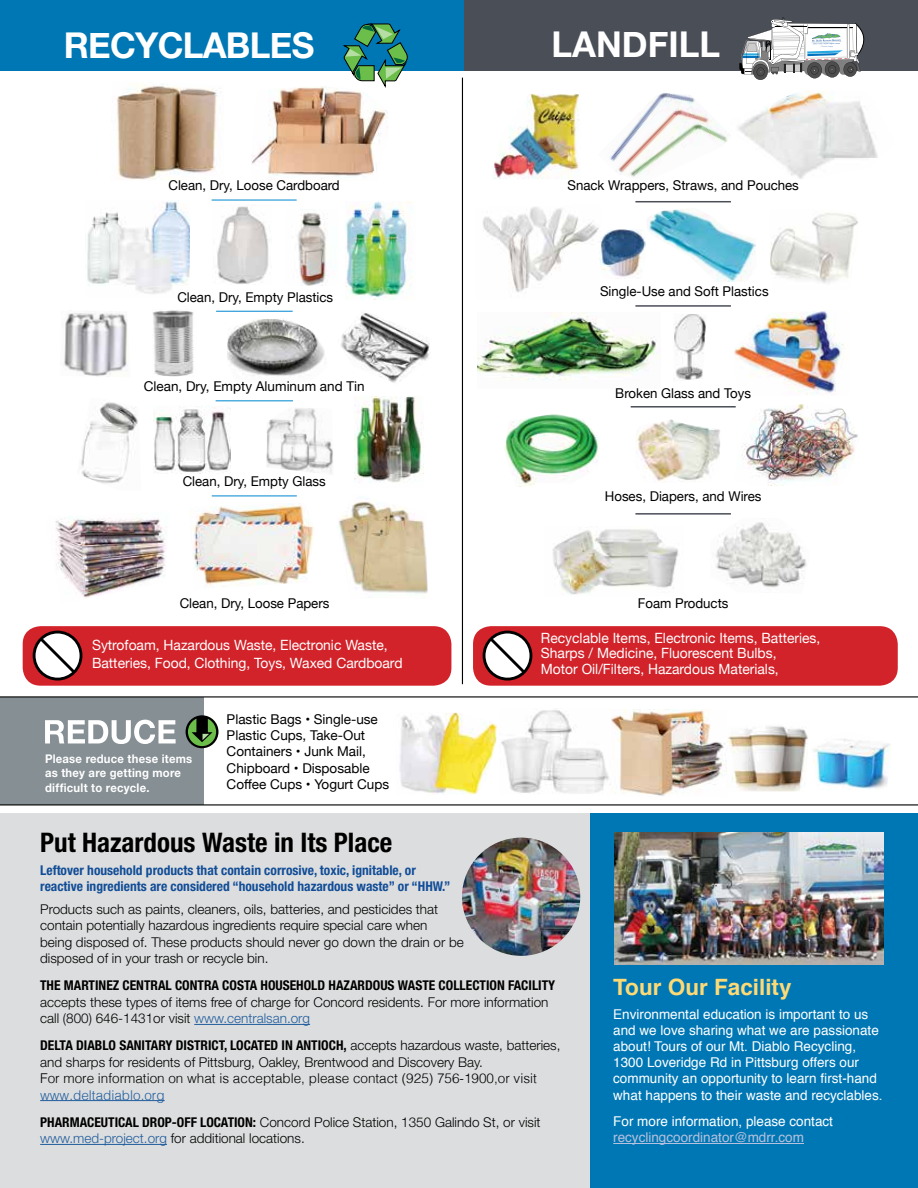
<style>
.page{position:relative;width:918px;height:1188px;background:#fff}
.page>*{position:absolute;margin:0;border:0;box-sizing:border-box;transform-origin:0 0}
.t1{font:700 35.55px "Helvetica Neue";letter-spacing:-.02em;color:#fff}
.t2{font:700 35.55px "Helvetica Neue";color:#fff}
.t3{font:700 condensed 27px "Helvetica Neue LT Std";color:#000}
.t4{font:700 22.5px "Helvetica";color:#fdda76}
.t5{font:14.1px/15.6px "Helvetica Neue";color:#fff}
.t6{font:300 13.5px/16.5px "Helvetica Neue LT Std";color:#000}
.t7{font:13.5px/16.2px "Helvetica Neue";color:#000}
.t8{font:13.5px/16.2px "Helvetica";color:#fff}
.t9{font:700 condensed 13.5px/16.5px "Helvetica Neue LT Std";color:#114d97}
.t10{font:300 13.5px "Helvetica";color:#000}
.t11{font:700 condensed 13.5px "Helvetica Neue LT Std";color:#000}
.t12{font:13.5px "Helvetica";color:#b7c1dd}
.t13{font:300 13.5px "Helvetica";color:#215e9e}
.t14{font:700 12px/14.4px "Helvetica Neue LT Std";letter-spacing:.02em;color:#fff;scale:.94 1}
.s1{color:#215e9e}
.s2{font-weight:700;font-stretch:condensed}
</style>
<div class="page">
<div style="left:0;top:813px;width:596px;height:375px;background:#dcddde"></div>
<div style="left:591px;top:813px;width:327px;height:375px;background:#0077b5"></div>
<hr style="left:194px;top:1024px;width:116px;height:1px;background:#215e9e">
<hr style="left:40px;top:1100px;width:125px;height:1px;background:#215e9e">
<hr style="left:40px;top:1144px;width:127px;height:1px;background:#215e9e">
<hr style="left:613px;top:1143px;width:191px;height:1px;background:#b7c1dd">
<img style="left:462px;top:838px;width:118px;height:118px;border-radius:59px">
<div style="left:463px;top:0;width:455px;height:70px;background:#4a4e57"></div>
<svg style="left:739px;top:17px;width:134px;height:63px"></svg>
<div style="left:0;top:0;width:463px;height:70px;background:#0077b5"></div>
<div style="left:23px;top:626px;width:428px;height:60px;background:#d2232a;border-radius:18px"></div>
<div style="left:473px;top:626px;width:425px;height:60px;background:#d2232a;border-radius:18px"></div>
<hr style="left:635px;top:305px;width:96px;height:2px;background:#4a4e57">
<img style="left:610px;top:93px;width:121px;height:84px">
<img style="left:738px;top:91px;width:140px;height:88px">
<img style="left:493px;top:94px;width:87px;height:85px">
<hr style="left:635px;top:201px;width:96px;height:1px;background:#4a4e57">
<img style="left:478px;top:312px;width:182px;height:68px">
<img style="left:734px;top:311px;width:109px;height:84px">
<img style="left:674px;top:314px;width:32px;height:66px">
<hr style="left:631px;top:406px;width:105px;height:2px;background:#4a4e57">
<img style="left:715px;top:522px;width:92px;height:66px">
<img style="left:552px;top:529px;width:127px;height:66px">
<img style="left:483px;top:207px;width:116px;height:86px">
<img style="left:598px;top:229px;width:47px;height:50px">
<img style="left:647px;top:209px;width:109px;height:73px">
<img style="left:770px;top:213px;width:88px;height:70px">
<img style="left:636px;top:419px;width:84px;height:63px">
<img style="left:504px;top:414px;width:95px;height:73px">
<img style="left:734px;top:404px;width:124px;height:82px">
<hr style="left:635px;top:513px;width:96px;height:2px;background:#4a4e57">
<img style="left:217px;top:206px;width:52px;height:78px">
<img style="left:345px;top:202px;width:68px;height:97px">
<img style="left:297px;top:213px;width:39px;height:73px">
<hr style="left:216px;top:311px;width:77px;height:1px;background:#41a6dd">
<img style="left:64px;top:313px;width:64px;height:64px">
<img style="left:152px;top:310px;width:42px;height:67px">
<img style="left:340px;top:313px;width:91px;height:70px">
<img style="left:227px;top:319px;width:98px;height:57px">
<hr style="left:216px;top:400px;width:77px;height:1px;background:#41a6dd">
<hr style="left:212px;top:199px;width:85px;height:2px;background:#41a6dd">
<img style="left:117px;top:83px;width:100px;height:97px">
<img style="left:252px;top:86px;width:136px;height:94px">
<img style="left:266px;top:408px;width:67px;height:65px">
<img style="left:354px;top:396px;width:69px;height:87px">
<img style="left:81px;top:402px;width:57px;height:82px">
<img style="left:154px;top:409px;width:76px;height:65px">
<hr style="left:212px;top:495px;width:85px;height:2px;background:#41a6dd">
<img style="left:55px;top:517px;width:112px;height:80px">
<img style="left:339px;top:496px;width:89px;height:98px">
<img style="left:192px;top:503px;width:122px;height:84px">
<hr style="left:462px;top:78px;width:1px;height:606px;background:#000">
<svg style="left:32px;top:630px;width:51px;height:51px"></svg>
<svg style="left:482px;top:630px;width:51px;height:51px"></svg>
<img style="left:615px;top:833px;width:268px;height:132px">
<img style="left:87px;top:201px;width:103px;height:93px">
<img style="left:726px;top:726px;width:82px;height:65px">
<img style="left:812px;top:739px;width:80px;height:50px">
<img style="left:399px;top:713px;width:98px;height:82px">
<img style="left:610px;top:710px;width:116px;height:86px">
<img style="left:501px;top:710px;width:108px;height:83px">
<div style="left:0;top:697px;width:203px;height:108px;background:#868f94"></div>
<svg style="left:45px;top:720px;width:131px;height:24px"></svg>
<hr style="left:0;top:696px;width:918px;height:1px;background:#000">
<hr style="left:0;top:804px;width:918px;height:1px;background:#000">
<svg style="left:342px;top:23px;width:67px;height:66px"></svg>
<svg style="left:186px;top:715px;width:33px;height:33px"></svg>
<svg style="left:188px;top:719px;width:28px;height:27px"></svg>
<h1 class="t1" style="left:64px;top:17px;width:252px">RECYCLABLES</h1>
<h1 class="t2" style="left:552px;top:16px;width:170px">LANDFILL</h1>
<p class="t7" style="left:168px;top:178px;width:173px">Clean, Dry, Loose Cardboard</p>
<p class="t7" style="left:177px;top:290px;width:157px">Clean, Dry, Empty Plastics</p>
<p class="t7" style="left:144px;top:379px;width:222px">Clean, Dry, Empty Aluminum and Tin</p>
<p class="t7" style="left:183px;top:474px;width:145px">Clean, Dry, Empty Glass</p>
<p class="t7" style="left:180px;top:596px;width:151px">Clean, Dry, Loose Papers</p>
<p class="t5" style="left:92px;top:636px;width:312px;line-height:18.3px">Sytrofoam, Hazardous Waste, Electronic Waste,<br>Batteries, Food, Clothing, Toys, Waxed Cardboard</p>
<p class="t14" style="left:45px;top:751px;width:158px">Please reduce these items as they are getting more difficult to recycle.</p>
<p class="t7" style="left:227px;top:712px;width:164px">Plastic Bags • Single-use<br>Plastic Cups, Take-Out<br>Containers • Junk Mail,<br>Chipboard • Disposable<br>Coffee Cups • Yogurt Cups</p>
<p class="t7" style="left:568px;top:178px;width:233px">Snack Wrappers, Straws, and Pouches</p>
<p class="t7" style="left:600px;top:284px;width:170px">Single-Use and Soft Plastics</p>
<p class="t7" style="left:615px;top:385px;width:137px">Broken Glass and Toys</p>
<p class="t7" style="left:605px;top:489px;width:158px">Hoses, Diapers, and Wires</p>
<p class="t7" style="left:638px;top:596px;width:92px">Foam Products</p>
<p class="t5" style="left:541px;top:631px;width:281px">Recyclable Items, Electronic Items, Batteries,<br>Sharps / Medicine, Fluorescent Bulbs,<br>Motor Oil/Filters, Hazardous Materials,</p>
<h2 class="t3" style="left:40px;top:826px;width:354px">Put Hazardous Waste in Its Place</h2>
<p class="t9" style="left:40px;top:861px;width:412px">Leftover household products that contain corrosive, toxic, ignitable, or reactive ingredients are considered “household hazardous waste” or “HHW.”</p>
<p class="t6" style="left:40px;top:900px;width:425px">Products such as paints, cleaners, oils, batteries, and pesticides that contain potentially hazardous ingredients require special care when<br>being disposed of. These products should never go down the drain or be disposed of in your trash or recycle bin.</p>
<p class="t11" style="left:40px;top:977px;width:517px">THE MARTINEZ CENTRAL CONTRA COSTA HOUSEHOLD HAZARDOUS WASTE COLLECTION FACILITY</p>
<p class="t6" style="left:40px;top:993px;width:510px">accepts these types of items free of charge for Concord residents. For more information call (800) 646-1431or visit <span class="s1">www.centralsan.org</span></p>
<p class="t6" style="left:40px;top:1037px;width:522px"><span class="s2">DELTA DIABLO SANITARY DISTRICT, LOCATED IN ANTIOCH,</span> accepts hazardous waste, batteries, and sharps for residents of Pittsburg, Oakley, Brentwood and Discovery Bay.</p>
<p class="t10" style="left:40px;top:1067px;width:498px">For more information on what is acceptable, please contact (925) 756-1900,or visit</p>
<p class="t13" style="left:40px;top:1083px;width:126px">www.deltadiablo.org</p>
<p class="t6" style="left:40px;top:1113px;width:502px"><span class="s2">PHARMACEUTICAL DROP-OFF LOCATION:</span> Concord Police Station, 1350 Galindo St, or visit <span class="s1">www.med-project.org</span> for additional locations.</p>
<h3 class="t4" style="left:613px;top:969px;width:180px">Tour Our Facility</h3>
<p class="t8" style="left:613px;top:1006px;width:271px">Environmental education is important to us and we love sharing what we are passionate about! Tours of our Mt. Diablo Recycling, 1300 Loveridge Rd in Pittsburg offers our community an opportunity to learn first-hand what happens to their waste and recyclables.</p>
<p class="t8" style="left:613px;top:1114px;width:221px">For more information, please contact</p>
<p class="t12" style="left:613px;top:1127px;width:192px">recyclingcoordinator@mdrr.com</p>
</div>
